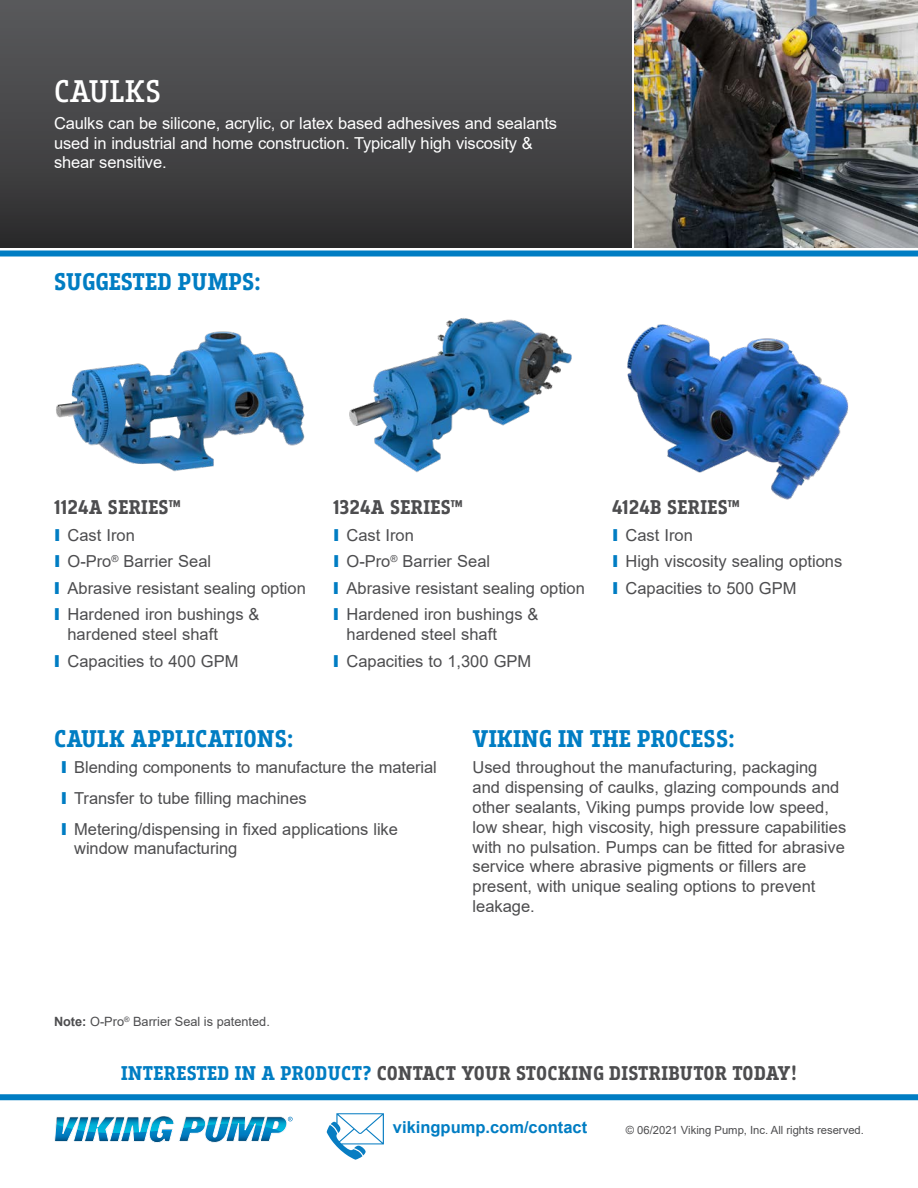
<style>
.page{position:relative;width:918px;height:1188px;background:#fff}
.page>*{position:absolute;margin:0;border:0;box-sizing:border-box;transform-origin:0 0}
.t1{font:33px "Breakers Slab";letter-spacing:.02em;color:#fff}
.t2{font:700 25.5px "Breakers Slab";letter-spacing:.01em;color:#007dc3}
.t3{font:700 21px "Breakers Slab";letter-spacing:.02em;color:#4d4d4f}
.t4{font:16.5px/26.5px "Arial";color:#4d4d4f}
.t5{font:16.5px/19.8px "Arial";letter-spacing:-.01em;color:#fff}
.t6{font:700 16.5px "Arial";color:#007dc3}
.t7{font:12.75px "Arial";color:#4d4d4f}
.t8{font:11.25px "Arial";color:#4d4d4f}
.s1{font-weight:900;color:#007dc3}
.s2{font-weight:700}
.s3{color:#007dc3}
</style>
<div class="page">
<div style="left:0;top:250px;width:918px;height:6px;background:#007dc3"></div>
<div style="left:0;top:1094px;width:918px;height:6px;background:#007dc3"></div>
<div style="left:0;top:0;width:632px;height:248px;background:linear-gradient(to bottom,#5b5c5e,#2e2e2f)"></div>
<svg style="left:54px;top:1116px;width:239px;height:27px"></svg>
<svg style="left:327px;top:1113px;width:57px;height:47px"></svg>
<img style="left:634px;top:0;width:284px;height:248px">
<img style="left:349px;top:318px;width:223px;height:155px">
<img style="left:56px;top:331px;width:249px;height:141px">
<img style="left:627px;top:324px;width:222px;height:176px">
<h1 class="t1" style="left:54px;top:72px;width:109px">CAULKS</h1>
<p class="t5" style="left:54px;top:113px;width:505px">Caulks can be silicone, acrylic, or latex based adhesives and sealants used in industrial and home construction. Typically high viscosity &amp; shear sensitive.</p>
<h2 class="t2" style="left:54px;top:267px;width:208px">SUGGESTED PUMPS:</h2>
<p class="t3" style="left:54px;top:495px;width:128px">1124A SERIES™</p>
<p class="t4" style="left:54px;top:522px;width:253px"><span class="s1">I</span> Cast Iron<br><span class="s1">I</span> O-Pro<sup>®</sup> Barrier Seal<br><span class="s1">I</span> Abrasive resistant sealing option<br><span class="s1">I</span> Hardened iron bushings &amp;</p>
<p class="t4" style="left:54px;top:621px;width:186px;text-align:center">hardened steel shaft<br><span class="s1">I</span> Capacities to 400 GPM</p>
<p class="t3" style="left:333px;top:495px;width:131px">1324A SERIES™</p>
<p class="t4" style="left:333px;top:522px;width:253px"><span class="s1">I</span> Cast Iron<br><span class="s1">I</span> O-Pro<sup>®</sup> Barrier Seal<br><span class="s1">I</span> Abrasive resistant sealing option<br><span class="s1">I</span> Hardened iron bushings &amp;</p>
<p class="t4" style="left:333px;top:621px;width:200px;text-indent:13px">hardened steel shaft<br><span class="s1">I</span> Capacities to 1,300 GPM</p>
<p class="t3" style="left:612px;top:495px;width:129px">4124B SERIES™</p>
<p class="t4" style="left:612px;top:522px;width:232px"><span class="s1">I</span> Cast Iron<br><span class="s1">I</span> High viscosity sealing options<br><span class="s1">I</span> Capacities to 500 GPM</p>
<h2 class="t2" style="left:54px;top:724px;width:241px">CAULK APPLICATIONS:</h2>
<p class="t4" style="left:61px;top:752px;width:378px;line-height:30.6px"><span class="s1">I</span> Blending components to manufacture the material<br><span class="s1">I</span> Transfer to tube filling machines<br><span class="s1">I</span> Metering/dispensing in fixed applications like</p>
<p class="t4" style="left:74px;top:835px;width:165px">window manufacturing</p>
<h2 class="t2" style="left:472px;top:724px;width:264px">VIKING IN THE PROCESS:</h2>
<p class="t4" style="left:472px;top:758px;width:375px;line-height:19.8px">Used throughout the manufacturing, packaging and dispensing of caulks, glazing compounds and other sealants, Viking pumps provide low speed, low shear, high viscosity, high pressure capabilities with no pulsation. Pumps can be fitted for abrasive service where abrasive pigments or fillers are present, with unique sealing options to prevent leakage.</p>
<p class="t7" style="left:54px;top:1013px;width:217px"><span class="s2">Note:</span> O-Pro<sup>®</sup> Barrier Seal is patented.</p>
<p class="t3" style="left:121px;top:1061px;width:677px"><span class="s3">INTERESTED IN A PRODUCT?</span> CONTACT YOUR STOCKING DISTRIBUTOR TODAY!</p>
<p class="t6" style="left:393px;top:1116px;width:196px">vikingpump.com/contact</p>
<p class="t8" style="left:626px;top:1122px;width:240px">© 06/2021 Viking Pump, Inc. All rights reserved.</p>
</div>
